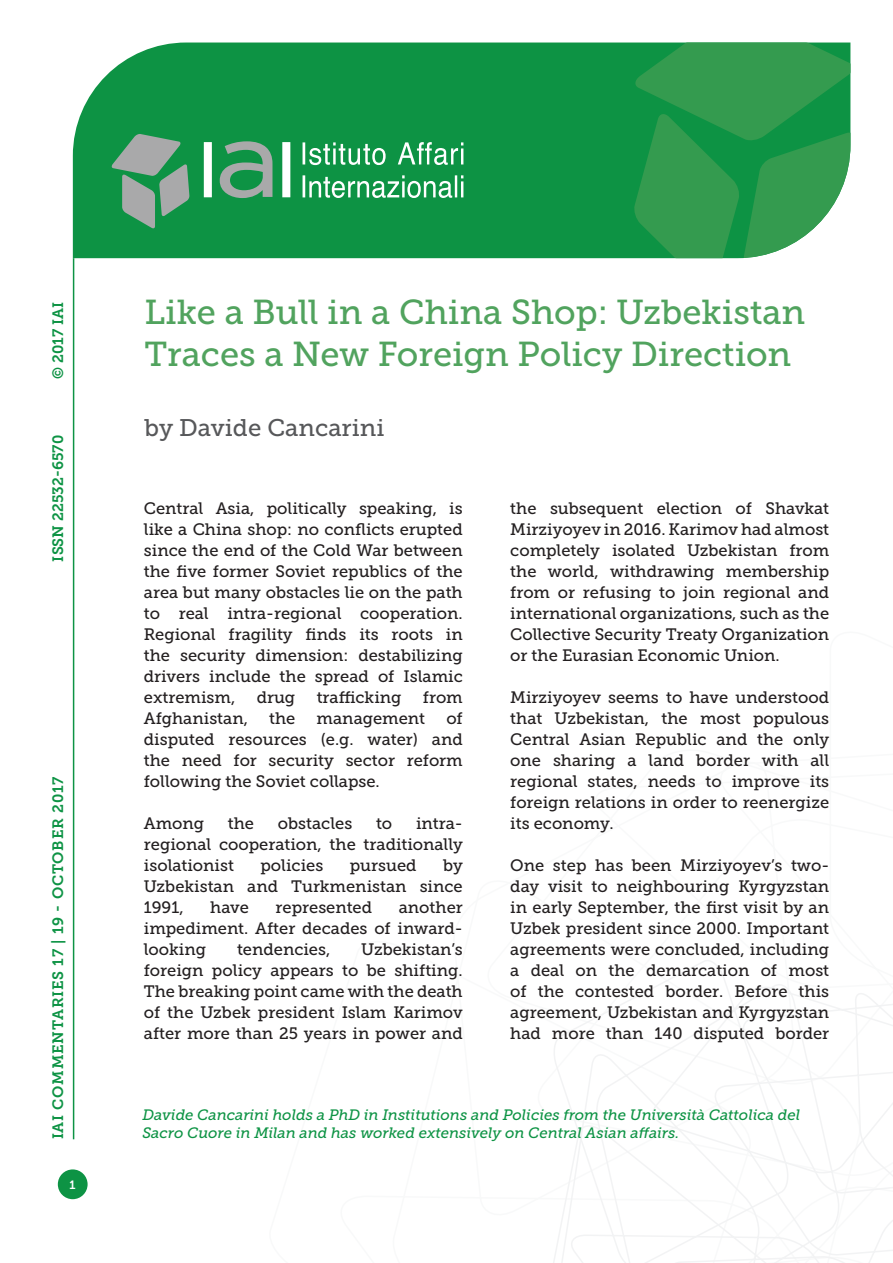
<style>
.page{position:relative;width:893px;height:1263px;background:#fff}
.page>*{position:absolute;margin:0;border:0;box-sizing:border-box;transform-origin:0 0}
.t1{font:34.5px/41.4px "Museo Slab 500";color:#51a35e}
.t2{font:24px "Museo Slab 500";color:#57585a}
.t3{font:16.5px/21px "Museo Slab 500";color:#231f20;text-align:justify}
.t4{font:italic 15px/18px "Museo Slab 500";color:#0d9344}
.t5{font:15px "Museo Slab 700";letter-spacing:.05em;color:#0d9344}
.t6{font:15px "Museo Slab 700";color:#0d9344}
.t7{font:12px "Museo Slab 700";color:#fff}
</style>
<div class="page">
<svg style="left:553px;top:960px;width:340px;height:303px"></svg>
<hr style="left:73px;top:258px;width:1px;height:881px;background:#0d9344">
<div style="left:73px;top:43px;width:560px;height:215px;background:#0d9344"></div>
<svg style="left:633px;top:43px;width:217px;height:215px"></svg>
<svg style="left:303px;top:142px;width:160px;height:56px"></svg>
<svg style="left:111px;top:134px;width:79px;height:95px"></svg>
<svg style="left:204px;top:141px;width:86px;height:57px"></svg>
<div style="left:58px;top:1169px;width:30px;height:30px;background:#0d9344;border-radius:50%"></div>
<p class="t5" style="left:50px;top:379px;width:78px;rotate:-90deg">© 2017 IAI</p>
<p class="t6" style="left:50px;top:561px;width:128px;rotate:-90deg">ISSN 22532-6570</p>
<p class="t5" style="left:50px;top:1139px;width:364px;rotate:-90deg">IAI COMMENTARIES 17 | 19 - OCTOBER 2017</p>
<p class="t7" style="left:70px;top:1178px;width:8px">1</p>
<h1 class="t1" style="left:144px;top:292px;width:662px">Like a Bull in a China Shop: Uzbekistan<br>Traces a New Foreign Policy Direction</h1>
<h2 class="t2" style="left:144px;top:414px;width:242px">by Davide Cancarini</h2>
<p class="t3" style="left:144px;top:498px;width:320px">Central Asia, politically speaking, is like a China shop: no conflicts erupted since the end of the Cold War between the five former Soviet republics of the area but many obstacles lie on the path to real intra-regional cooperation.<br>Regional fragility finds its roots in the security dimension: destabilizing drivers include the spread of Islamic extremism,</p>
<p class="t3" style="left:257px;top:687px;width:40px">drug</p>
<p class="t3" style="left:317px;top:687px;width:86px">trafficking</p>
<p class="t3" style="left:423px;top:687px;width:41px">from</p>
<p class="t3" style="left:144px;top:708px;width:106px">Afghanistan,</p>
<p class="t3" style="left:269px;top:708px;width:28px">the</p>
<p class="t3" style="left:317px;top:708px;width:110px">management</p>
<p class="t3" style="left:144px;top:708px;width:320px;text-indent:302px">of disputed resources (e.g. water) and the need for security sector reform following the Soviet collapse.</p>
<p class="t3" style="left:144px;top:813px;width:62px">Among</p>
<p class="t3" style="left:228px;top:813px;width:28px">the</p>
<p class="t3" style="left:278px;top:813px;width:76px">obstacles</p>
<p class="t3" style="left:376px;top:813px;width:18px">to</p>
<p class="t3" style="left:144px;top:813px;width:320px;text-indent:272px">intra&shy;regional cooperation, the traditionally isolationist</p>
<p class="t3" style="left:144px;top:855px;width:320px;text-indent:299px">by Uzbekistan and Turkmenistan since 1991,</p>
<p class="t3" style="left:260px;top:855px;width:64px">policies</p>
<p class="t3" style="left:350px;top:855px;width:68px">pursued</p>
<p class="t3" style="left:144px;top:897px;width:320px;text-indent:255px">another impediment. After decades of inward&shy;looking</p>
<p class="t3" style="left:210px;top:897px;width:40px">have</p>
<p class="t3" style="left:276px;top:897px;width:98px">represented</p>
<p class="t3" style="left:144px;top:939px;width:320px;text-indent:217px">Uzbekistan’s foreign policy appears to be shifting.<br>The breaking point came with the death of the Uzbek president Islam Karimov after more than 25 years in power and</p>
<p class="t3" style="left:237px;top:939px;width:95px">tendencies,</p>
<p class="t3" style="left:510px;top:498px;width:320px">the subsequent election of Shavkat Mirziyoyev in 2016. Karimov had almost completely isolated Uzbekistan from the world, withdrawing membership from or refusing to join regional and international organizations, such as the Collective Security Treaty Organization or the Eurasian Economic Union.</p>
<p class="t3" style="left:510px;top:687px;width:320px">Mirziyoyev seems to have understood that Uzbekistan, the most populous Central Asian Republic and the only one sharing a land border with all regional states, needs to improve its foreign relations in order to reenergize its economy.</p>
<p class="t3" style="left:510px;top:855px;width:320px">One step has been Mirziyoyev’s two&shy;day visit to neighbouring Kyrgyzstan in early September, the first visit by an Uzbek president since 2000. Important agreements were concluded, including a deal on the demarcation of most of the contested border. Before this agreement, Uzbekistan and Kyrgyzstan had more than 140 disputed border</p>
<p class="t4" style="left:142px;top:1106px;width:659px">Davide Cancarini holds a PhD in Institutions and Policies from the Università Cattolica del<br>Sacro Cuore in Milan and has worked extensively on Central Asian affairs.</p>
</div>
